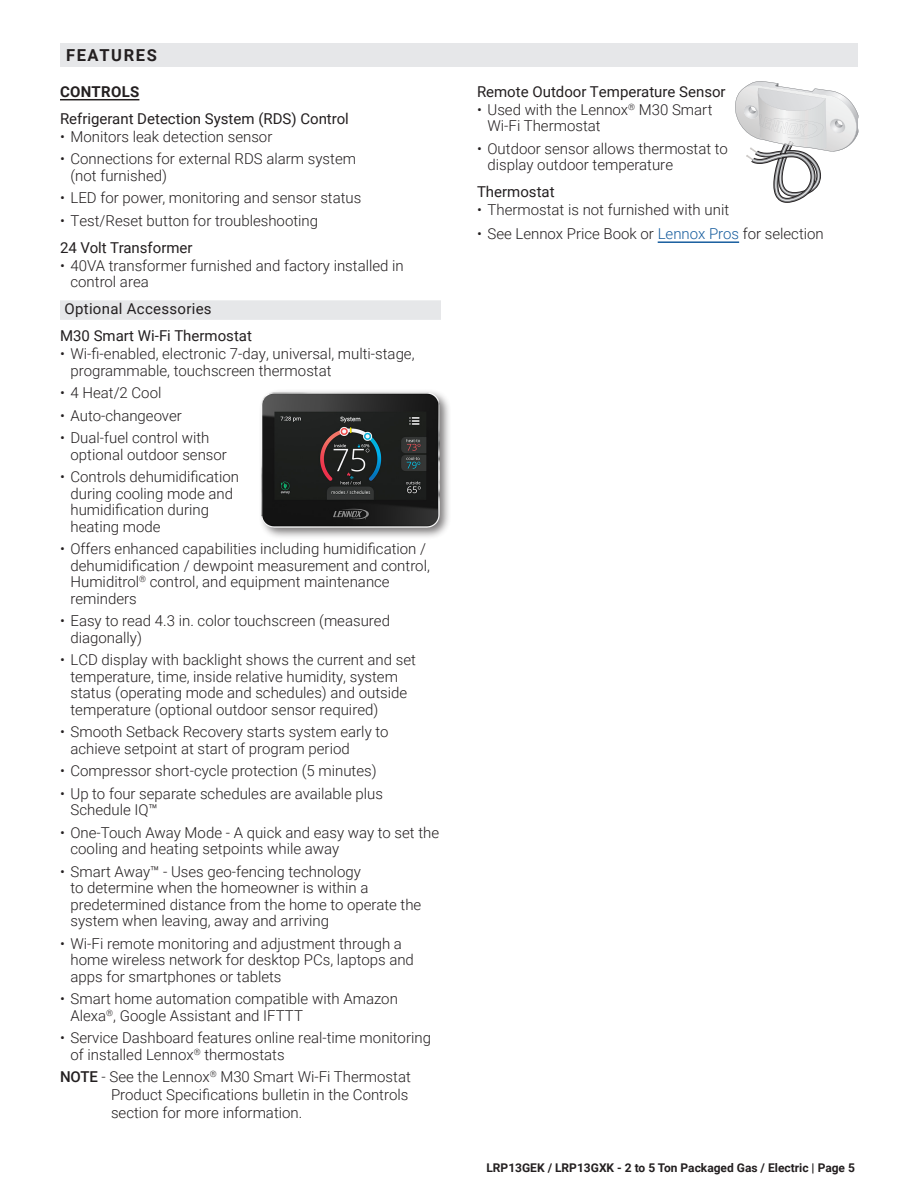
<style>
.page{position:relative;width:918px;height:1188px;background:#fff}
.page>*{position:absolute;margin:0;border:0;box-sizing:border-box;transform-origin:0 0}
.Roboto_Head_11_-_NO_TOC_LEFT{font:700 16.5px "Roboto";letter-spacing:.1em;color:#231f20}
.Roboto_Body_Text_Note{font:300 15px/16.5px "Roboto";color:#231f20}
.Roboto_Body_Text_Regular{font:15px "Roboto";color:#231f20}
.Roboto_Opt_Access_Head_10{font:15px "Roboto";letter-spacing:.02em;color:#231f20}
.Roboto_Bold_Head_10_Underline{font:700 15px "Roboto";letter-spacing:.02em;color:#231f20}
.t1{font:700 12px "Roboto";color:#231f20}
.s1{font-weight:500}
.s2{color:#175d9e}
</style>
<div class="page">
<hr style="left:60px;top:99px;width:79px;height:1px;background:#231f20">
<div style="left:60px;top:300px;width:381px;height:20px;background:#e6e7e9"></div>
<div style="left:259px;top:389px;width:192px;height:150px;background:#231f20;opacity:.6"></div>
<img style="left:262px;top:392px;width:178px;height:135px">
<hr style="left:658px;top:241px;width:81px;height:2px;background:#175d9e">
<svg style="left:735px;top:81px;width:123px;height:122px"></svg>
<div style="left:60px;top:44px;width:798px;height:23px;background:#e6e7e9"></div>
<p class="Roboto_Head_11_-_NO_TOC_LEFT" style="left:66px;top:44px;width:93px">FEATURES</p>
<p class="Roboto_Bold_Head_10_Underline" style="left:60px;top:81px;width:81px">CONTROLS</p>
<p class="Roboto_Body_Text_Regular" style="left:60px;top:108px;width:290px">Refrigerant Detection System (RDS) Control</p>
<p class="Roboto_Body_Text_Note" style="left:60px;top:128px;width:214px">• Monitors leak detection sensor</p>
<p class="Roboto_Body_Text_Note" style="left:70px;top:150px;width:287px;text-indent:-10px">• Connections for external RDS alarm system (not furnished)</p>
<p class="Roboto_Body_Text_Note" style="left:60px;top:189px;width:303px">• LED for power, monitoring and sensor status</p>
<p class="Roboto_Body_Text_Note" style="left:60px;top:212px;width:260px">• Test/Reset button for troubleshooting</p>
<p class="Roboto_Body_Text_Regular" style="left:60px;top:237px;width:134px">24 Volt Transformer</p>
<p class="Roboto_Body_Text_Note" style="left:70px;top:257px;width:335px;text-indent:-10px">• 40VA transformer furnished and factory installed in control area</p>
<p class="Roboto_Opt_Access_Head_10" style="left:64px;top:298px;width:149px">Optional Accessories</p>
<p class="Roboto_Body_Text_Regular" style="left:60px;top:325px;width:193px">M30 Smart Wi-Fi Thermostat</p>
<p class="Roboto_Body_Text_Note" style="left:70px;top:345px;width:346px;text-indent:-10px">• Wi-fi-enabled, electronic 7-day, universal, multi-stage, programmable, touchscreen thermostat</p>
<p class="Roboto_Body_Text_Note" style="left:60px;top:384px;width:103px">• 4 Heat/2 Cool</p>
<p class="Roboto_Body_Text_Note" style="left:60px;top:407px;width:123px">• Auto-changeover</p>
<p class="Roboto_Body_Text_Note" style="left:70px;top:429px;width:158px;text-indent:-10px">• Dual-fuel control with optional outdoor sensor</p>
<p class="Roboto_Body_Text_Note" style="left:70px;top:468px;width:170px;text-indent:-10px">• Controls dehumidification during cooling mode and humidification during heating mode</p>
<p class="Roboto_Body_Text_Note" style="left:70px;top:540px;width:361px;text-indent:-10px">• Offers enhanced capabilities including humidification / dehumidification / dewpoint measurement and control, Humiditrol<sup>®</sup> control, and equipment maintenance reminders</p>
<p class="Roboto_Body_Text_Note" style="left:70px;top:612px;width:321px;text-indent:-10px">• Easy to read 4.3 in. color touchscreen (measured diagonally)</p>
<p class="Roboto_Body_Text_Note" style="left:70px;top:651px;width:347px;text-indent:-10px">• LCD display with backlight shows the current and set temperature, time, inside relative humidity, system status (operating mode and schedules) and outside temperature (optional outdoor sensor required)</p>
<p class="Roboto_Body_Text_Note" style="left:70px;top:723px;width:320px;text-indent:-10px">• Smooth Setback Recovery starts system early to achieve setpoint at start of program period</p>
<p class="Roboto_Body_Text_Note" style="left:60px;top:762px;width:318px">• Compressor short-cycle protection (5 minutes)</p>
<p class="Roboto_Body_Text_Note" style="left:70px;top:785px;width:314px;text-indent:-10px">• Up to four separate schedules are available plus<br>Schedule IQ™</p>
<p class="Roboto_Body_Text_Note" style="left:70px;top:824px;width:370px;text-indent:-10px">• One-Touch Away Mode - A quick and easy way to set the cooling and heating setpoints while away</p>
<p class="Roboto_Body_Text_Note" style="left:70px;top:863px;width:352px;text-indent:-10px">• Smart Away™ - Uses geo-fencing technology<br>to determine when the homeowner is within a predetermined distance from the home to operate the system when leaving, away and arriving</p>
<p class="Roboto_Body_Text_Note" style="left:70px;top:935px;width:345px;text-indent:-10px">• Wi-Fi remote monitoring and adjustment through a home wireless network for desktop PCs, laptops and apps for smartphones or tablets</p>
<p class="Roboto_Body_Text_Note" style="left:70px;top:990px;width:329px;text-indent:-10px">• Smart home automation compatible with Amazon<br>Alexa<sup>®</sup>, Google Assistant and IFTTT</p>
<p class="Roboto_Body_Text_Note" style="left:70px;top:1029px;width:362px;text-indent:-10px">• Service Dashboard features online real-time monitoring of installed Lennox<sup>®</sup> thermostats</p>
<p class="Roboto_Body_Text_Note" style="left:111px;top:1067px;width:301px;line-height:18px;text-indent:-51px"><span class="s1">NOTE</span> - See the Lennox<sup>®</sup> M30 Smart Wi-Fi Thermostat<br>Product Specifications bulletin in the Controls section for more information.</p>
<p class="Roboto_Body_Text_Regular" style="left:477px;top:81px;width:250px">Remote Outdoor Temperature Sensor</p>
<p class="Roboto_Body_Text_Note" style="left:488px;top:101px;width:227px;text-indent:-10px">• Used with the Lennox<sup>®</sup> M30 Smart<br>Wi-Fi Thermostat</p>
<p class="Roboto_Body_Text_Note" style="left:488px;top:140px;width:242px;text-indent:-10px">• Outdoor sensor allows thermostat to display outdoor temperature</p>
<p class="Roboto_Body_Text_Regular" style="left:477px;top:181px;width:79px">Thermostat</p>
<p class="Roboto_Body_Text_Note" style="left:477px;top:201px;width:254px">• Thermostat is not furnished with unit</p>
<p class="Roboto_Body_Text_Note" style="left:477px;top:225px;width:348px">• See Lennox Price Book or <span class="s2">Lennox Pros</span> for selection</p>
<p class="t1" style="left:486px;top:1160px;width:370px">LRP13GEK / LRP13GXK - 2 to 5 Ton Packaged Gas / Electric | Page 5</p>
</div>
